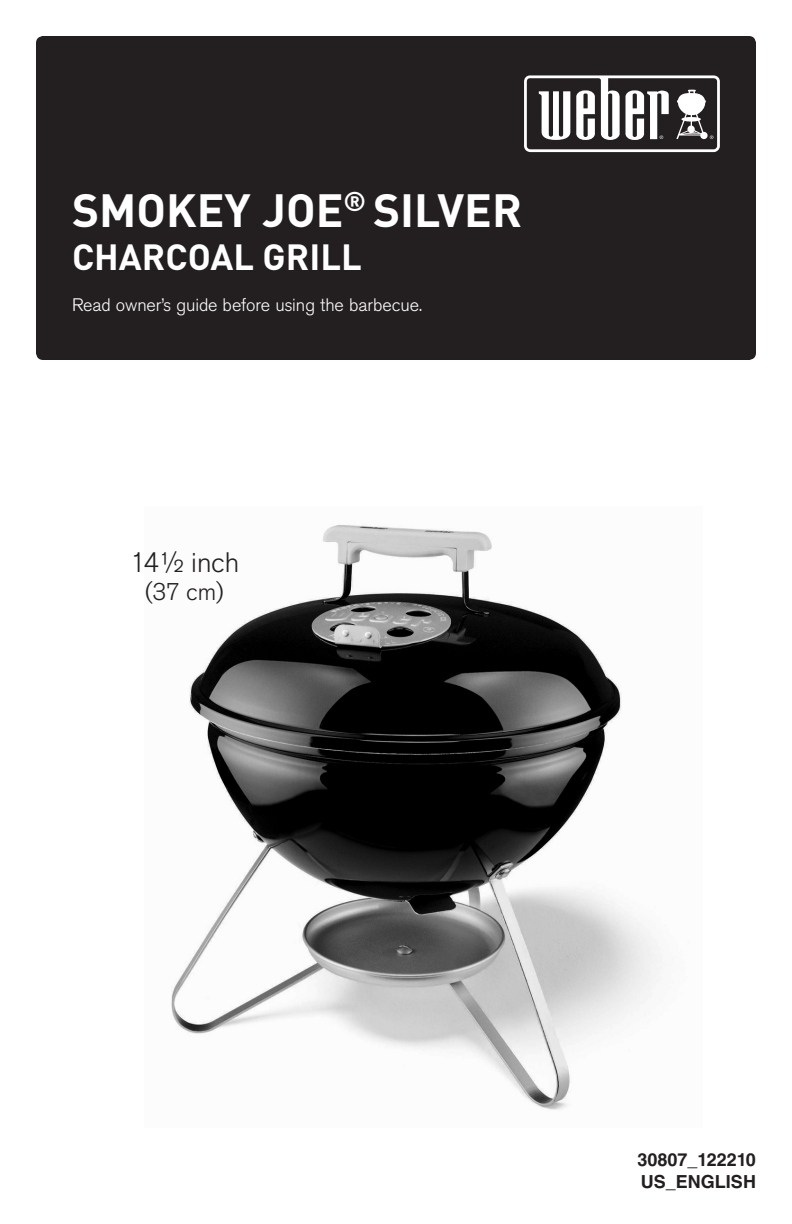
<style>
.page{position:relative;width:792px;height:1224px;background:#fff}
.page>*{position:absolute;margin:0;border:0;box-sizing:border-box;transform-origin:0 0}
.t1{font:46px "DI Nkerned";color:#fff}
.t2{font:36px "DI Nkerned";color:#fff}
.t3{font:300 28px "Akzidenz Grotesk BQ";color:#231f20}
.t4{font:300 24px "Akzidenz Grotesk BQ";color:#231f20}
.t5{font:300 18px "Akzidenz Grotesk BQ";color:#fff}
.t6{font:700 18px "Helvetica LT Std";color:#231f20}
</style>
<div class="page">
<img style="left:171px;top:525px;width:493px;height:585px">
<div style="left:36px;top:36px;width:720px;height:324px;background:#231f20;border-radius:7px"></div>
<svg style="left:524px;top:75px;width:196px;height:78px"></svg>
<p class="t1" style="left:72px;top:180px;width:452px">SMOKEY JOE<sup>®</sup> SILVER</p>
<p class="t2" style="left:72px;top:233px;width:291px">CHARCOAL GRILL</p>
<p class="t5" style="left:72px;top:294px;width:352px">Read owner’s guide before using the barbecue.</p>
<p class="t3" style="left:130px;top:547px;width:111px">14½ inch</p>
<p class="t4" style="left:145px;top:578px;width:80px">(37 cm)</p>
<p class="t6" style="left:638px;top:1149px;width:120px">30807_122210</p>
<p class="t6" style="left:641px;top:1171px;width:117px">US_ENGLISH</p>
</div>
